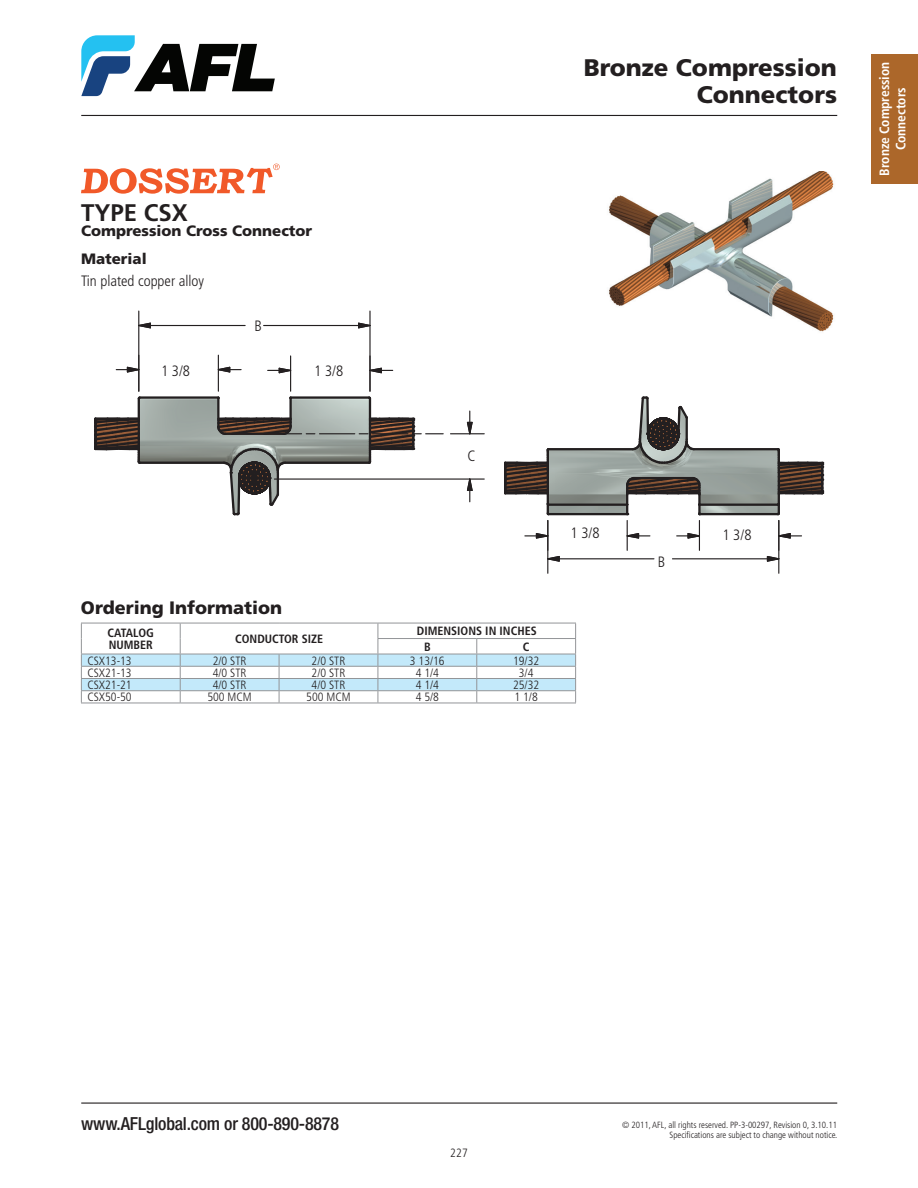
<style>
.page{position:relative;width:918px;height:1188px;background:#fff}
.page>*{position:absolute;margin:0;border:0;box-sizing:border-box;transform-origin:0 0}
.t1{font:900 24px/27px "Frutiger LT Std";color:#231f20;text-align:right}
.PP_product_name{font:700 24px "Frutiger LT Std";color:#231f20}
.t2{font:500 condensed 18px "Helvetica Neue";letter-spacing:-.01em;color:#231f20}
.t3{font:900 18px "Frutiger LT Std";color:#231f20}
.PP_product_name-2{font:900 15px "Frutiger LT Std";color:#231f20}
.AFL_Subhead{font:300 condensed 15px "Frutiger LT Std";color:#231f20}
.PP_body_copy{font:300 condensed 15px "Frutiger LT Std";color:#231f20}
.AFL_Subhead-2{font:900 15px "Frutiger LT Std";color:#231f20}
.t4{font:700 condensed 13.5px/16.5px "Frutiger LT Std";letter-spacing:-.005em;color:#fff;text-align:center}
.ACA_Table_Text{font:300 condensed 12px "Frutiger LT Std";color:#231f20}
.PP_table_text_bold{font:700 condensed 12px/12px "Frutiger LT Std";color:#231f20}
.t5{font:300 condensed 9px/10.5px "Frutiger LT Std";color:#231f20;text-align:right}
</style>
<div class="page">
<svg style="left:81px;top:164px;width:199px;height:30px"></svg>
<div style="left:871px;top:54px;width:47px;height:130px;background:#ac672a"></div>
<svg style="left:81px;top:35px;width:194px;height:61px"></svg>
<hr style="left:81px;top:115px;width:756px;height:1px;background:#231f20">
<hr style="left:81px;top:1103px;width:756px;height:1px;background:#231f20">
<img style="left:609px;top:171px;width:225px;height:161px">
<hr style="left:81px;top:703px;width:99px;height:1px;background:#939598">
<hr style="left:180px;top:703px;width:99px;height:1px;background:#939598">
<hr style="left:279px;top:703px;width:99px;height:1px;background:#939598">
<hr style="left:378px;top:703px;width:99px;height:1px;background:#939598">
<hr style="left:477px;top:703px;width:99px;height:1px;background:#939598">
<svg style="left:81px;top:623px;width:495px;height:80px"></svg>
<img style="left:547px;top:502px;width:82px;height:14px">
<img style="left:698px;top:502px;width:81px;height:14px">
<hr style="left:549px;top:513px;width:78px;height:2px;background:#231f20">
<hr style="left:699px;top:513px;width:79px;height:2px;background:#231f20">
<hr style="left:549px;top:504px;width:78px;height:2px;background:#231f20">
<hr style="left:699px;top:504px;width:79px;height:2px;background:#231f20">
<hr style="left:549px;top:448px;width:84px;height:2px;background:#231f20">
<hr style="left:694px;top:448px;width:84px;height:2px;background:#231f20">
<svg style="left:632px;top:396px;width:62px;height:69px"></svg>
<svg style="left:504px;top:448px;width:46px;height:67px"></svg>
<svg style="left:625px;top:475px;width:77px;height:40px"></svg>
<svg style="left:776px;top:448px;width:49px;height:67px"></svg>
<img style="left:137px;top:396px;width:83px;height:14px">
<img style="left:137px;top:410px;width:139px;height:46px">
<img style="left:289px;top:396px;width:83px;height:5px">
<img style="left:298px;top:401px;width:74px;height:9px">
<img style="left:298px;top:410px;width:74px;height:46px">
<img style="left:141px;top:456px;width:218px;height:6px">
<hr style="left:140px;top:396px;width:78px;height:3px;background:#231f20">
<hr style="left:291px;top:396px;width:78px;height:3px;background:#231f20">
<hr style="left:369px;top:399px;width:2px;height:40px;background:#231f20">
<hr style="left:138px;top:399px;width:2px;height:40px;background:#231f20">
<hr style="left:289px;top:398px;width:3px;height:28px;background:#231f20">
<hr style="left:217px;top:398px;width:3px;height:28px;background:#231f20">
<hr style="left:140px;top:462px;width:84px;height:2px;background:#231f20">
<hr style="left:285px;top:462px;width:84px;height:2px;background:#231f20">
<svg style="left:94px;top:417px;width:47px;height:47px"></svg>
<svg style="left:116px;top:366px;width:24px;height:7px"></svg>
<svg style="left:217px;top:366px;width:24px;height:7px"></svg>
<hr style="left:218px;top:355px;width:1px;height:36px;background:#231f20">
<svg style="left:268px;top:367px;width:24px;height:7px"></svg>
<svg style="left:371px;top:367px;width:22px;height:7px"></svg>
<hr style="left:290px;top:356px;width:1px;height:35px;background:#231f20">
<svg style="left:139px;top:322px;width:13px;height:7px"></svg>
<svg style="left:357px;top:322px;width:12px;height:7px"></svg>
<hr style="left:150px;top:325px;width:95px;height:1px;background:#231f20">
<hr style="left:264px;top:325px;width:95px;height:1px;background:#231f20">
<hr style="left:369px;top:311px;width:2px;height:80px;background:#231f20">
<hr style="left:138px;top:311px;width:1px;height:80px;background:#231f20">
<svg style="left:548px;top:555px;width:13px;height:8px"></svg>
<svg style="left:766px;top:555px;width:14px;height:7px"></svg>
<hr style="left:559px;top:558px;width:95px;height:1px;background:#231f20">
<hr style="left:672px;top:558px;width:95px;height:1px;background:#231f20">
<hr style="left:547px;top:520px;width:1px;height:53px;background:#231f20">
<hr style="left:778px;top:520px;width:1px;height:53px;background:#231f20">
<svg style="left:626px;top:532px;width:24px;height:7px"></svg>
<svg style="left:525px;top:532px;width:24px;height:7px"></svg>
<hr style="left:627px;top:520px;width:1px;height:30px;background:#231f20">
<hr style="left:547px;top:520px;width:1px;height:30px;background:#231f20">
<svg style="left:677px;top:532px;width:22px;height:7px"></svg>
<svg style="left:779px;top:532px;width:23px;height:7px"></svg>
<hr style="left:699px;top:520px;width:1px;height:30px;background:#231f20">
<svg style="left:359px;top:417px;width:84px;height:47px"></svg>
<hr style="left:320px;top:433px;width:35px;height:1px;background:#231f20">
<svg style="left:216px;top:417px;width:99px;height:19px;background:#5f564e"></svg>
<svg style="left:223px;top:447px;width:63px;height:69px"></svg>
<svg style="left:466px;top:480px;width:7px;height:22px"></svg>
<svg style="left:466px;top:411px;width:8px;height:24px"></svg>
<hr style="left:451px;top:433px;width:33px;height:1px;background:#231f20">
<hr style="left:274px;top:478px;width:210px;height:2px;background:#231f20">
<h1 class="t1" style="left:584px;top:54px;width:255px">Bronze Compression<br>Connectors</h1>
<p class="PP_product_name" style="left:81px;top:199px;width:108px">TYPE CSX</p>
<p class="PP_product_name-2" style="left:81px;top:222px;width:233px">Compression Cross Connector</p>
<p class="AFL_Subhead-2" style="left:81px;top:250px;width:67px">Material</p>
<p class="AFL_Subhead" style="left:81px;top:272px;width:125px">Tin plated copper alloy</p>
<p class="PP_body_copy" style="left:161px;top:363px;width:31px">1 3/8</p>
<p class="PP_body_copy" style="left:254px;top:317px;width:9px">B</p>
<p class="PP_body_copy" style="left:314px;top:363px;width:31px">1 3/8</p>
<p class="t3" style="left:81px;top:597px;width:203px">Ordering Information</p>
<p class="PP_table_text_bold" style="left:108px;top:627px;width:48px">CATALOG<br>NUMBER</p>
<p class="PP_table_text_bold" style="left:235px;top:633px;width:89px">CONDUCTOR SIZE</p>
<p class="PP_body_copy" style="left:468px;top:447px;width:10px">C</p>
<p class="PP_table_text_bold" style="left:417px;top:625px;width:121px">DIMENSIONS IN INCHES</p>
<p class="PP_table_text_bold" style="left:424px;top:641px;width:8px">B</p>
<p class="PP_table_text_bold" style="left:523px;top:641px;width:8px">C</p>
<p class="ACA_Table_Text" style="left:87px;top:654px;width:46px">CSX13-13</p>
<p class="ACA_Table_Text" style="left:213px;top:654px;width:35px">2/0 STR</p>
<p class="ACA_Table_Text" style="left:312px;top:654px;width:35px">2/0 STR</p>
<p class="ACA_Table_Text" style="left:410px;top:654px;width:36px">3 13/16</p>
<p class="ACA_Table_Text" style="left:513px;top:654px;width:28px">19/32</p>
<p class="ACA_Table_Text" style="left:87px;top:666px;width:46px">CSX21-13</p>
<p class="ACA_Table_Text" style="left:213px;top:666px;width:35px">4/0 STR</p>
<p class="ACA_Table_Text" style="left:312px;top:666px;width:35px">2/0 STR</p>
<p class="ACA_Table_Text" style="left:416px;top:666px;width:25px">4 1/4</p>
<p class="ACA_Table_Text" style="left:519px;top:666px;width:16px">3/4</p>
<p class="ACA_Table_Text" style="left:87px;top:678px;width:46px">CSX21-21</p>
<p class="ACA_Table_Text" style="left:213px;top:678px;width:35px">4/0 STR</p>
<p class="ACA_Table_Text" style="left:312px;top:678px;width:35px">4/0 STR</p>
<p class="ACA_Table_Text" style="left:416px;top:678px;width:25px">4 1/4</p>
<p class="ACA_Table_Text" style="left:513px;top:678px;width:28px">25/32</p>
<p class="ACA_Table_Text" style="left:87px;top:690px;width:46px">CSX50-50</p>
<p class="ACA_Table_Text" style="left:207px;top:690px;width:46px">500 MCM</p>
<p class="ACA_Table_Text" style="left:306px;top:690px;width:46px">500 MCM</p>
<p class="ACA_Table_Text" style="left:416px;top:690px;width:25px">4 5/8</p>
<p class="ACA_Table_Text" style="left:515px;top:690px;width:25px">1 1/8</p>
<p class="PP_body_copy" style="left:571px;top:525px;width:31px">1 3/8</p>
<p class="PP_body_copy" style="left:723px;top:527px;width:31px">1 3/8</p>
<p class="PP_body_copy" style="left:658px;top:553px;width:9px">B</p>
<p class="t4" style="left:876px;top:176px;width:115px;rotate:-90deg">Bronze Compression<br>Connectors</p>
<h2 class="t2" style="left:81px;top:1113px;width:259px">www.AFLglobal.com or 800-890-8878</h2>
<p class="ACA_Table_Text" style="left:450px;top:1146px;width:19px">227</p>
<p class="t5" style="left:622px;top:1120px;width:217px">© 2011, AFL, all rights reserved. PP-3-00297, Revision 0, 3.10.11<br>Specifications are subject to change without notice.</p>
</div>
